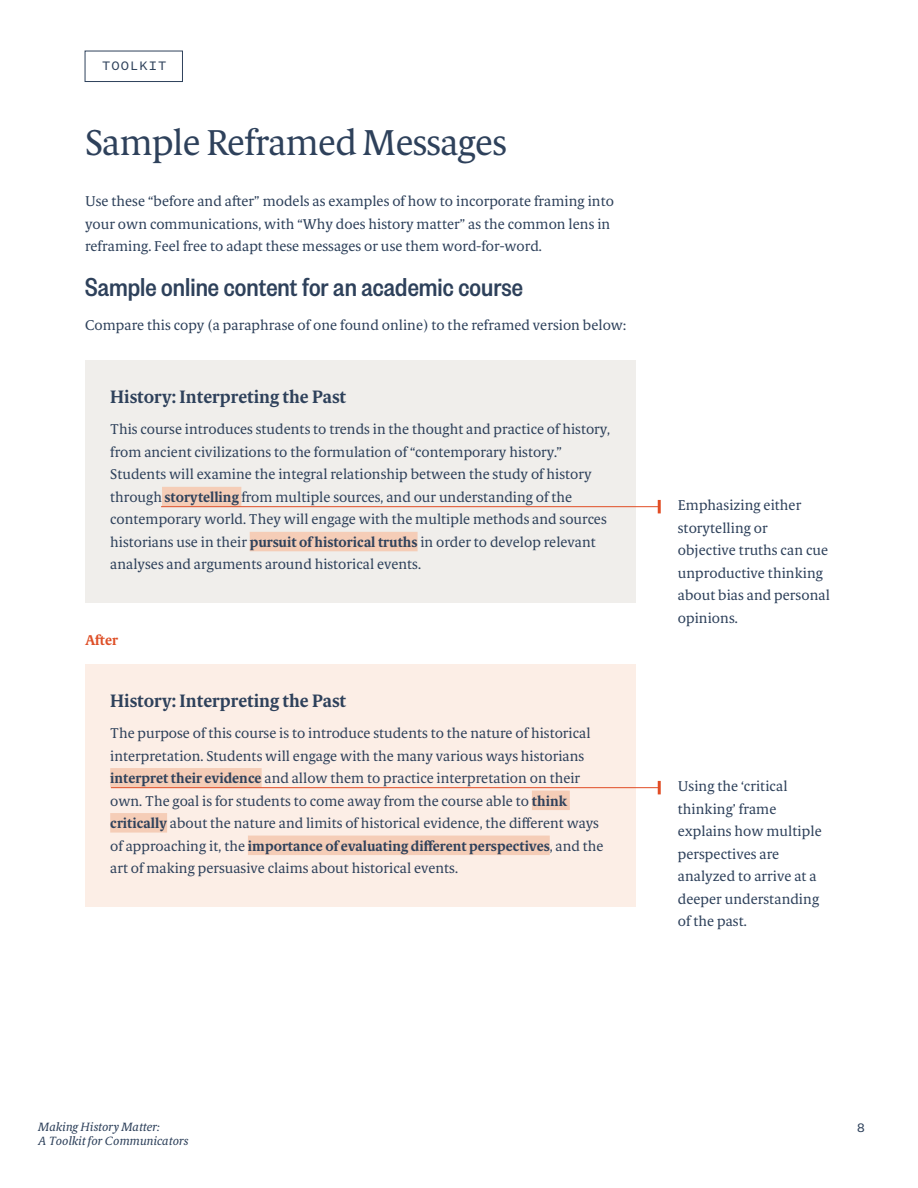
<style>
.page{position:relative;width:918px;height:1188px;background:#fff}
.page>*{position:absolute;margin:0;border:0;box-sizing:border-box;transform-origin:0 0}
.t1{font:36px "Berlingske Serif Text";letter-spacing:-.02em;color:#2e415b}
.t2{font:500 28.5px "Test Founders Grotesk Cond";color:#2e415b}
.t3{font:700 18px "Berlingske Serif Text";color:#2e415b}
.t4{font:14.25px/22.5px "Berlingske Serif Text";color:#2e415b}
.t5{font:700 14.25px "Berlingske Serif Text";color:#de4f27}
.t6{font:13.5px "Founders Grotesk Mono";letter-spacing:.08em;color:#2e415b}
.t7{font:italic 12px "Berlingske Serif Tx";color:#2e415b}
.s1{font-weight:700}
</style>
<div class="page">
<div style="left:85px;top:51px;width:98px;height:31px;border:1px solid #2e415b"></div>
<div style="left:85px;top:360px;width:550px;height:78px;background:#f0eeeb"></div>
<div style="left:85px;top:394px;width:550px;height:209px;background:#f0eeeb"></div>
<div style="left:162px;top:487px;width:79px;height:19px;background:#f5cdb7"></div>
<div style="left:250px;top:532px;width:168px;height:19px;background:#f5cdb7"></div>
<div style="left:85px;top:664px;width:550px;height:77px;background:#fceee6"></div>
<div style="left:85px;top:698px;width:550px;height:208px;background:#fceee6"></div>
<div style="left:110px;top:768px;width:152px;height:20px;background:#f5cdb7"></div>
<div style="left:532px;top:791px;width:38px;height:19px;background:#f5cdb7"></div>
<div style="left:110px;top:813px;width:57px;height:20px;background:#f5cdb7"></div>
<div style="left:248px;top:836px;width:302px;height:19px;background:#f5cdb7"></div>
<hr style="left:161px;top:506px;width:498px;height:1px;background:#e14d25">
<svg style="left:658px;top:500px;width:3px;height:13px"></svg>
<hr style="left:111px;top:787px;width:548px;height:1px;background:#e14d25">
<svg style="left:658px;top:781px;width:3px;height:13px"></svg>
<p class="t6" style="left:102px;top:58px;width:66px">TOOLKIT</p>
<h1 class="t1" style="left:85px;top:117px;width:423px">Sample Reframed Messages</h1>
<p class="t4" style="left:85px;top:190px;width:531px">Use these “before and after” models as examples of how to incorporate framing into your own communications, with “Why does history matter” as the common lens in reframing. Feel free to adapt these messages or use them word-for-word.</p>
<h2 class="t2" style="left:85px;top:271px;width:440px">Sample online content for an academic course</h2>
<p class="t4" style="left:85px;top:314px;width:542px">Compare this copy (a paraphrase of one found online) to the reframed version below:</p>
<p class="t3" style="left:110px;top:384px;width:237px">History: Interpreting the Past</p>
<p class="t4" style="left:110px;top:418px;width:501px">This course introduces students to trends in the thought and practice of history, from ancient civilizations to the formulation of “contemporary history.” Students will examine the integral relationship between the study of history through <span class="s1">storytelling</span> from multiple sources, and our understanding of the contemporary world. They will engage with the multiple methods and sources historians use in their <span class="s1">pursuit of historical truths</span> in order to develop relevant analyses and arguments around historical events.</p>
<p class="t5" style="left:85px;top:630px;width:35px">After</p>
<p class="t3" style="left:110px;top:688px;width:237px">History: Interpreting the Past</p>
<p class="t4" style="left:110px;top:722px;width:495px">The purpose of this course is to introduce students to the nature of historical interpretation. Students will engage with the many various ways historians <span class="s1">interpret their evidence</span> and allow them to practice interpretation on their own. The goal is for students to come away from the course able to <span class="s1">think critically</span> about the nature and limits of historical evidence, the different ways of approaching it, the <span class="s1">importance of evaluating different perspectives</span>, and the art of making persuasive claims about historical events.</p>
<p class="t4" style="left:678px;top:494px;width:153px">Emphasizing either storytelling or<br>objective truths can cue unproductive thinking about bias and personal opinions.</p>
<p class="t4" style="left:678px;top:775px;width:145px">Using the ‘critical thinking’ frame explains how multiple perspectives are analyzed to arrive at a deeper understanding of the past.</p>
<p class="t7" style="left:38px;top:1118px;width:123px">Making History Matter:</p>
<p class="t6" style="left:857px;top:1120px;width:10px">8</p>
<p class="t7" style="left:38px;top:1132px;width:152px">A Toolkit for Communicators</p>
</div>
